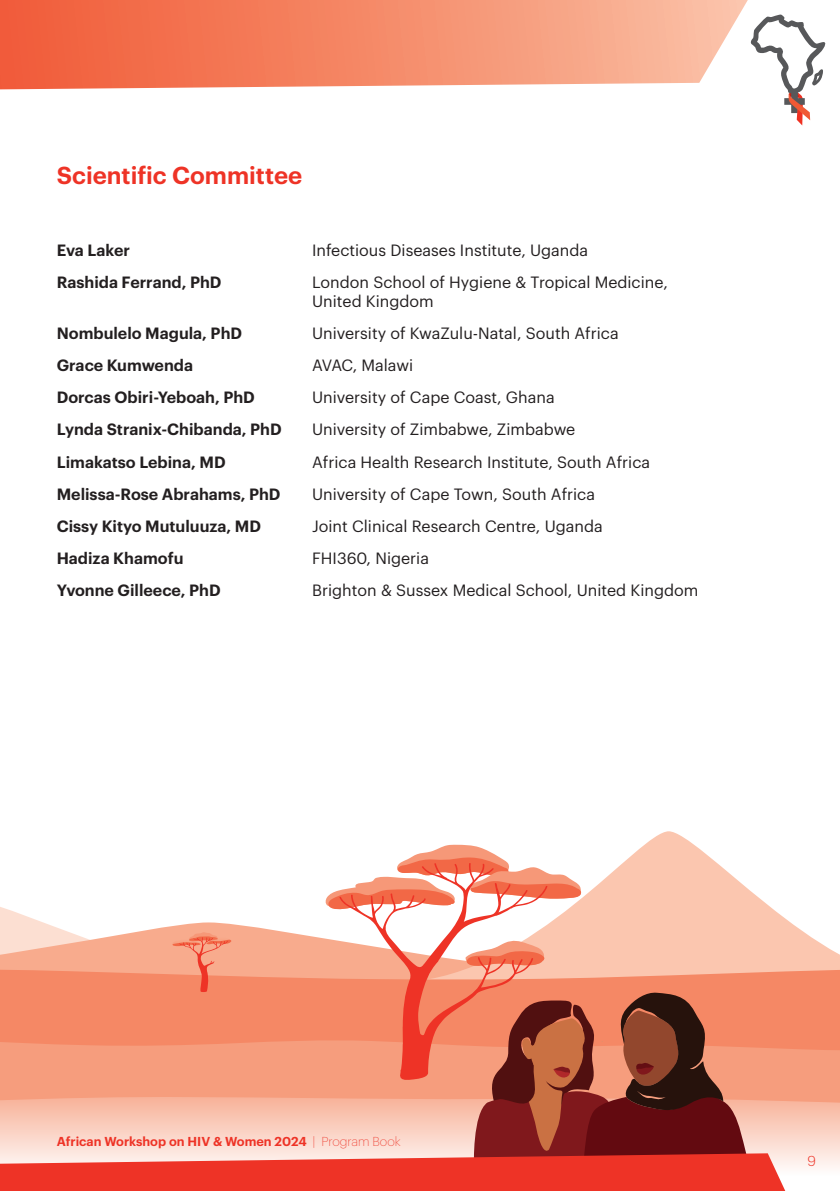
<style>
.page{position:relative;width:840px;height:1191px;background:#fff}
.page>*{position:absolute;margin:0;border:0;box-sizing:border-box;transform-origin:0 0}
.t1{font:600 24px "Graphik LC";color:#ee3326}
.t2{font:16px/18.8px "Graphik LC";color:#231f20}
.t3{font:600 16px "Graphik LC";color:#231f20}
.t4{font:300 14px "Graphik LC";color:#ee3326}
.t5{font:600 12.6px "Graphik LC";color:#ee3326}
.s1{font-weight:200}
</style>
<div class="page">
<svg style="left:646px;top:831px;width:193px;height:137px"></svg>
<div style="left:794px;top:968px;width:45px;height:64px;background:#f58865"></div>
<svg style="left:794px;top:1032px;width:45px;height:64px;background:#f59776"></svg>
<svg style="left:794px;top:1096px;width:45px;height:72px;background:#fad1c2"></svg>
<svg style="left:0;top:0;width:748px;height:90px;background:#f59274"></svg>
<svg style="left:0;top:844px;width:794px;height:347px"></svg>
<svg style="left:750px;top:14px;width:75px;height:111px"></svg>
<hr style="left:0;top:745px;width:1px;height:124px;background:#fff">
<h1 class="t1" style="left:57px;top:157px;width:247px">Scientific Committee</h1>
<p class="t3" style="left:57px;top:238px;width:75px">Eva Laker</p>
<p class="t2" style="left:312px;top:240px;width:277px">Infectious Diseases Institute, Uganda</p>
<p class="t3" style="left:57px;top:270px;width:166px">Rashida Ferrand, PhD</p>
<p class="t2" style="left:312px;top:272px;width:357px">London School of Hygiene &amp; Tropical Medicine,<br>United Kingdom</p>
<p class="t3" style="left:57px;top:321px;width:187px">Nombulelo Magula, PhD</p>
<p class="t2" style="left:312px;top:322px;width:308px">University of KwaZulu-Natal, South Africa</p>
<p class="t3" style="left:57px;top:353px;width:138px">Grace Kumwenda</p>
<p class="t2" style="left:312px;top:355px;width:102px">AVAC, Malawi</p>
<p class="t3" style="left:57px;top:385px;width:199px">Dorcas Obiri-Yeboah, PhD</p>
<p class="t2" style="left:312px;top:387px;width:244px">University of Cape Coast, Ghana</p>
<p class="t3" style="left:57px;top:417px;width:226px">Lynda Stranix-Chibanda, PhD</p>
<p class="t2" style="left:312px;top:419px;width:264px">University of Zimbabwe, Zimbabwe</p>
<p class="t3" style="left:57px;top:449px;width:170px">Limakatso Lebina, MD</p>
<p class="t2" style="left:312px;top:451px;width:339px">Africa Health Research Institute, South Africa</p>
<p class="t3" style="left:57px;top:481px;width:225px">Melissa-Rose Abrahams, PhD</p>
<p class="t2" style="left:312px;top:483px;width:284px">University of Cape Town, South Africa</p>
<p class="t3" style="left:57px;top:513px;width:206px">Cissy Kityo Mutuluuza, MD</p>
<p class="t2" style="left:312px;top:515px;width:292px">Joint Clinical Research Centre, Uganda</p>
<p class="t3" style="left:57px;top:546px;width:128px">Hadiza Khamofu</p>
<p class="t2" style="left:312px;top:547px;width:118px">FHI360, Nigeria</p>
<p class="t3" style="left:57px;top:578px;width:165px">Yvonne Gilleece, PhD</p>
<p class="t2" style="left:312px;top:579px;width:387px">Brighton &amp; Sussex Medical School, United Kingdom</p>
<p class="t5" style="left:57px;top:1131px;width:345px">African Workshop on HIV &amp; Women 2024 <span class="s1">| Program Book</span></p>
<p class="t4" style="left:807px;top:1151px;width:10px">9</p>
</div>
